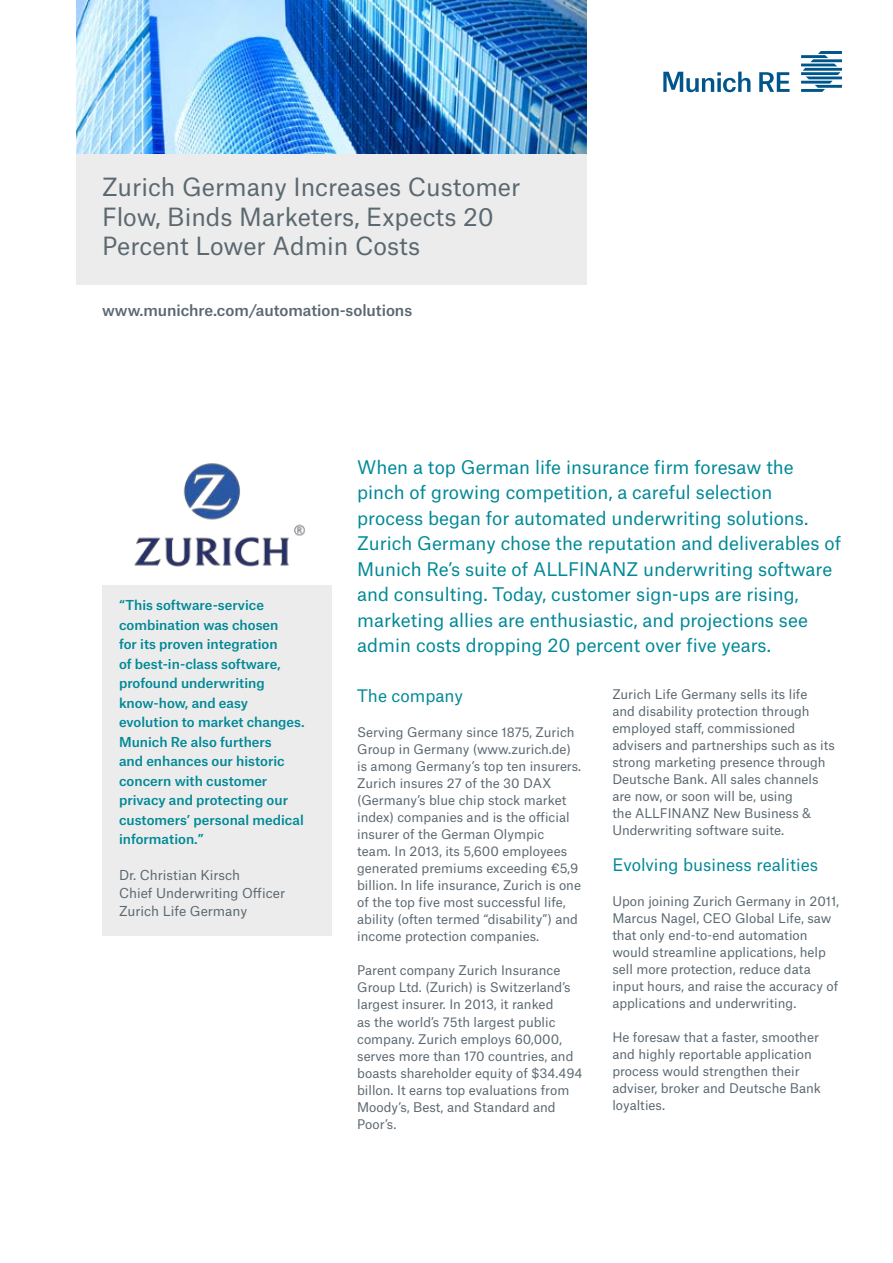
<style>
.page{position:relative;width:893px;height:1263px;background:#fff}
.page>*{position:absolute;margin:0;border:0;box-sizing:border-box;transform-origin:0 0}
.t1{font:24px/29.7px "Munich Re";color:#5b6870}
.t2{font:18px/25.5px "Munich Re";color:#008997}
.t3{font:16.5px "Munich Re";color:#008997}
.t4{font:500 15px "Munich Re";letter-spacing:-.005em;color:#5a6870}
.t5{font:500 13.2px/19.5px "Munich Re";color:#008997}
.t6{font:13.2px/18px "Munich Re";color:#5b6870}
.t7{font:12.75px/17px "Munich Re";color:#5b6870}
</style>
<div class="page">
<div style="left:102px;top:585px;width:229px;height:350px;background:#ececec"></div>
<div style="left:77px;top:102px;width:510px;height:183px;background:#ececec"></div>
<svg style="left:759px;top:72px;width:31px;height:20px"></svg>
<svg style="left:663px;top:72px;width:87px;height:20px"></svg>
<svg style="left:801px;top:51px;width:41px;height:41px"></svg>
<img style="left:77px;top:0;width:510px;height:153px">
<img style="left:134px;top:463px;width:171px;height:104px">
<h1 class="t1" style="left:102px;top:169px;width:420px">Zurich Germany Increases Customer<br>Flow, Binds Marketers, Expects 20<br>Percent Lower Admin Costs</h1>
<p class="t4" style="left:102px;top:298px;width:312px">www.munichre.com/automation-solutions</p>
<p class="t5" style="left:119px;top:594px;width:187px">“This software-service combination was chosen<br>for its proven integration<br>of best-in-class software, profound underwriting know-how, and easy evolution to market changes.<br>Munich Re also furthers<br>and enhances our historic concern with customer privacy and protecting our customers’ personal medical information.”</p>
<p class="t6" style="left:119px;top:865px;width:168px">Dr. Christian Kirsch<br>Chief Underwriting Officer<br>Zurich Life Germany</p>
<p class="t2" style="left:357px;top:452px;width:485px">When a top German life insurance firm foresaw the pinch of growing competition, a careful selection process began for automated underwriting solutions.<br>Zurich Germany chose the reputation and deliverables of Munich Re’s suite of ALLFINANZ underwriting software and consulting. Today, customer sign-ups are rising, marketing allies are enthusiastic, and projections see admin costs dropping 20 percent over five years.</p>
<p class="t3" style="left:357px;top:683px;width:107px">The company</p>
<p class="t7" style="left:357px;top:723px;width:226px">Serving Germany since 1875, Zurich Group in Germany (www.zurich.de) is among Germany’s top ten insurers.<br>Zurich insures 27 of the 30 DAX (Germany’s blue chip stock market index) companies and is the official insurer of the German Olympic<br>team. In 2013, its 5,600 employees generated premiums exceeding €5,9 billion. In life insurance, Zurich is one of the top five most successful life, ability (often termed “disability”) and income protection companies.</p>
<p class="t7" style="left:357px;top:961px;width:227px">Parent company Zurich Insurance<br>Group Ltd. (Zurich) is Switzerland’s largest insurer. In 2013, it ranked<br>as the world’s 75th largest public company. Zurich employs 60,000, serves more than 170 countries, and boasts shareholder equity of $34.494 billon. It earns top evaluations from<br>Moody’s, Best, and Standard and<br>Poor’s.</p>
<p class="t7" style="left:612px;top:684px;width:224px">Zurich Life Germany sells its life<br>and disability protection through employed staff, commissioned advisers and partnerships such as its strong marketing presence through<br>Deutsche Bank. All sales channels are now, or soon will be, using<br>the ALLFINANZ New Business &amp;<br>Underwriting software suite.</p>
<p class="t3" style="left:612px;top:852px;width:207px">Evolving business realities</p>
<p class="t7" style="left:612px;top:892px;width:228px">Upon joining Zurich Germany in 2011, Marcus Nagel, CEO Global Life, saw that only end-to-end automation would streamline applications, help sell more protection, reduce data input hours, and raise the accuracy of applications and underwriting.</p>
<p class="t7" style="left:612px;top:1028px;width:210px">He foresaw that a faster, smoother and highly reportable application process would strengthen their adviser, broker and Deutsche Bank loyalties.</p>
</div>
